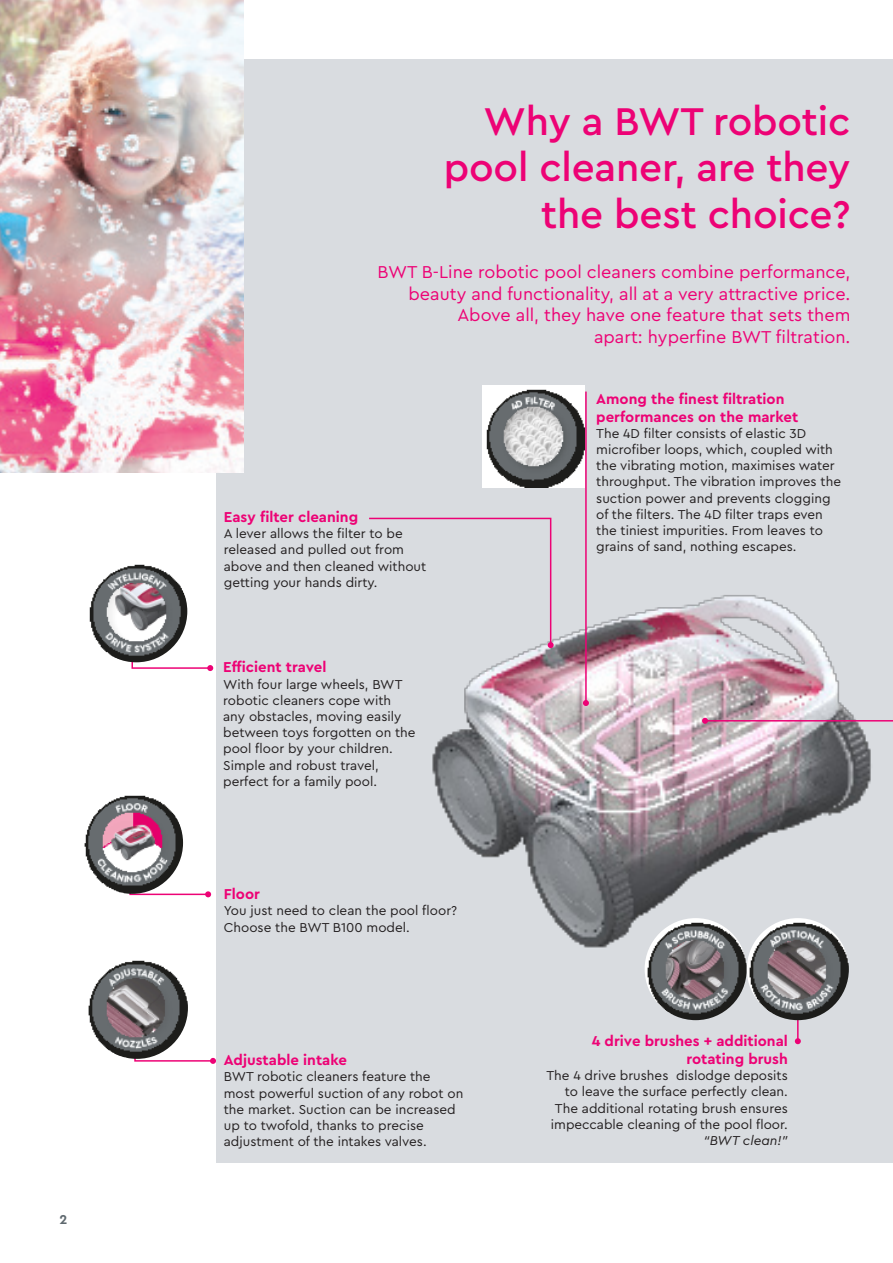
<style>
.page{position:relative;width:893px;height:1263px;background:#fff}
.page>*{position:absolute;margin:0;border:0;box-sizing:border-box;transform-origin:0 0}
.t1{font:500 40.5px "Cera PRO";letter-spacing:-.005em;color:#ed0275}
.t2{font:18px/21.6px "Cera PRO";color:#ed0275;text-align:right}
.t3{font:700 15px/18px "Cera PRO";color:#ed0275;text-align:right}
.t4{font:13.5px/16.2px "Cera PRO";color:#231f20}
.t5{font:700 13.5px "Cera PRO";color:#5f696f}
.s1{font-style:italic}
</style>
<div class="page">
<div style="left:216px;top:60px;width:677px;height:1102px;background:#d9dce0"></div>
<img style="left:432px;top:595px;width:439px;height:424px">
<img style="left:483px;top:386px;width:102px;height:102px">
<img style="left:645px;top:918px;width:102px;height:102px;border-radius:51px">
<img style="left:0;top:0;width:243px;height:472px">
<svg style="left:134px;top:1020px;width:82px;height:44px"></svg>
<svg style="left:129px;top:850px;width:82px;height:47px"></svg>
<svg style="left:131px;top:624px;width:82px;height:47px"></svg>
<img style="left:85px;top:560px;width:102px;height:102px;border-radius:51px">
<img style="left:86px;top:957px;width:102px;height:102px;border-radius:51px">
<img style="left:81px;top:792px;width:102px;height:102px;border-radius:51px">
<hr style="left:585px;top:392px;width:2px;height:311px;background:#ed0275">
<svg style="left:583px;top:700px;width:6px;height:6px"></svg>
<hr style="left:797px;top:976px;width:2px;height:65px;background:#ed0275">
<svg style="left:795px;top:1038px;width:6px;height:6px"></svg>
<img style="left:747px;top:918px;width:102px;height:102px;border-radius:51px">
<svg style="left:369px;top:517px;width:185px;height:131px"></svg>
<svg style="left:702px;top:718px;width:191px;height:58px"></svg>
<p class="t5" style="left:60px;top:1210px;width:9px">2</p>
<p class="t1" style="left:483px;top:94px;width:369px">Why a BWT robotic</p>
<p class="t1" style="left:444px;top:141px;width:408px">pool cleaner, are they</p>
<p class="t1" style="left:541px;top:187px;width:311px">the best choice?</p>
<p class="t2" style="left:377px;top:260px;width:474px">BWT B-Line robotic pool cleaners combine performance, beauty and functionality, all at a very attractive price.<br>Above all, they have one feature that sets them<br>apart: hyperfine BWT filtration.</p>
<p class="t3" style="left:224px;top:507px;width:136px">Easy filter cleaning</p>
<p class="t4" style="left:224px;top:525px;width:204px">A lever allows the filter to be released and pulled out from above and then cleaned without getting your hands dirty.</p>
<p class="t3" style="left:223px;top:658px;width:105px">Efficient travel</p>
<p class="t4" style="left:223px;top:675px;width:194px">With four large wheels, BWT robotic cleaners cope with any obstacles, moving easily between toys forgotten on the pool floor by your children.</p>
<p class="t4" style="left:223px;top:756px;width:157px">Simple and robust travel, perfect for a family pool.</p>
<p class="t3" style="left:224px;top:884px;width:38px">Floor</p>
<p class="t4" style="left:224px;top:902px;width:235px">You just need to clean the pool floor?</p>
<p class="t4" style="left:224px;top:918px;width:187px">Choose the BWT B100 model.</p>
<p class="t3" style="left:224px;top:1050px;width:125px">Adjustable intake</p>
<p class="t4" style="left:224px;top:1068px;width:241px">BWT robotic cleaners feature the most powerful suction of any robot on the market. Suction can be increased up to twofold, thanks to precise adjustment of the intakes valves.</p>
<p class="t3" style="left:596px;top:389px;width:203px;text-align:left">Among the finest filtration performances on the market</p>
<p class="t4" style="left:596px;top:425px;width:246px">The 4D filter consists of elastic 3D microfiber loops, which, coupled with the vibrating motion, maximises water throughput. The vibration improves the suction power and prevents clogging of the filters. The 4D filter traps even the tiniest impurities. From leaves to grains of sand, nothing escapes.</p>
<p class="t3" style="left:592px;top:1031px;width:198px">4 drive brushes + additional rotating brush</p>
<p class="t4" style="left:546px;top:1067px;width:243px;text-align:right">The 4 drive brushes dislodge deposits to leave the surface perfectly clean.<br>The additional rotating brush ensures impeccable cleaning of the pool floor. <span class="s1">“BWT clean!”</span></p>
</div>
